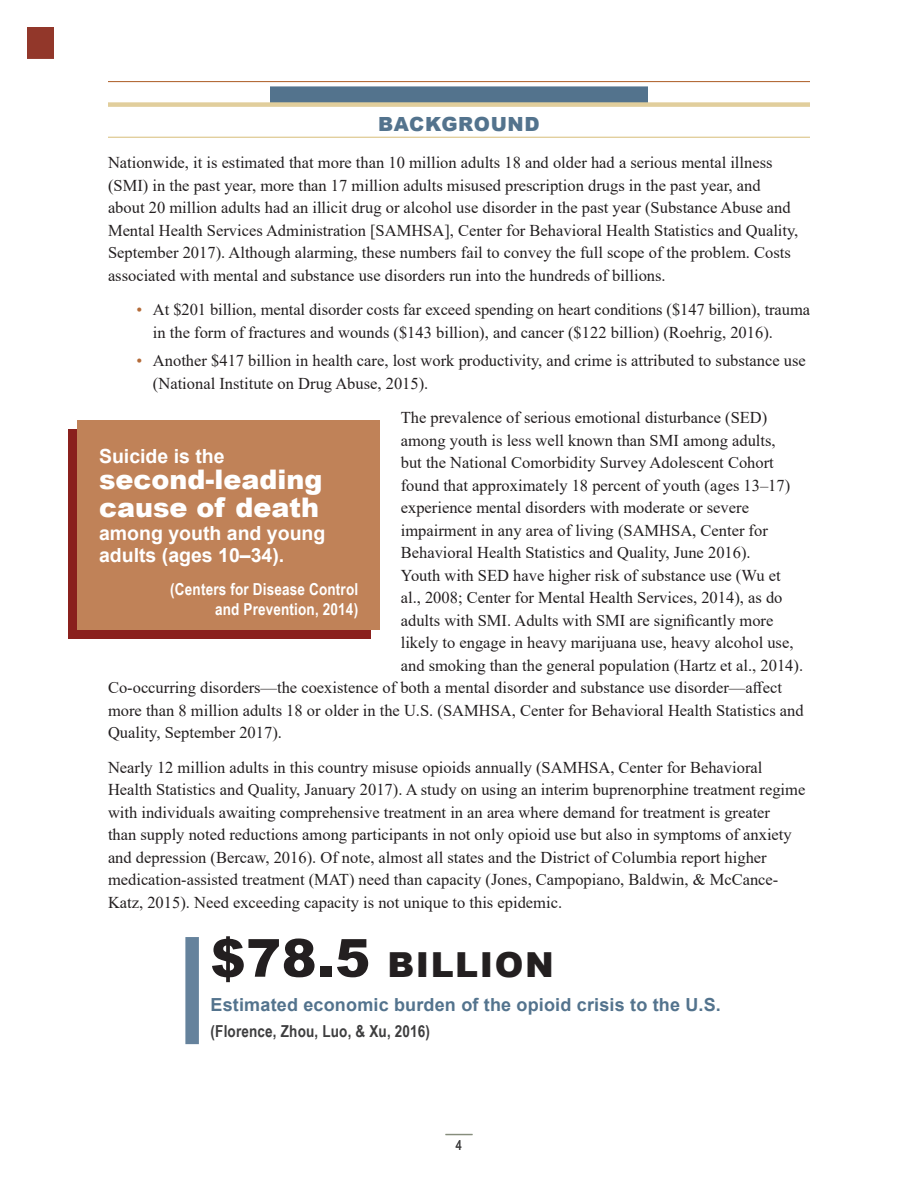
<style>
.page{position:relative;width:918px;height:1188px;background:#fff}
.page>*{position:absolute;margin:0;border:0;box-sizing:border-box;transform-origin:0 0}
.t1{font:900 34.5px "Arial";letter-spacing:.045em;color:#231f20}
.t2{font:900 27px "Arial";color:#fff}
.t3{font:700 19.5px "Arial";color:#fff}
.t4{font:900 19.5px "Arial";letter-spacing:.035em;color:#53738d}
.t5{font:700 18px "Arial";letter-spacing:.01em;color:#53738d}
.t6{font:16.5px/22.5px "Times New Roman";color:#231f20}
.t7{font:700 16.5px "Arial Narrow";letter-spacing:.01em;color:#fff}
.t8{font:700 16.5px "Arial Narrow";letter-spacing:.01em;color:#3e3e3f}
.t9{font:13.5px "Arial Narrow";color:#3e3e3f}
.s1{color:#b46c3a}
.s2{font-size:52.5px}
</style>
<div class="page">
<svg style="left:446px;top:1134px;width:26px;height:1px"></svg>
<hr style="left:108px;top:81px;width:702px;height:1px;background:#b46c3a">
<div style="left:68px;top:429px;width:303px;height:210px;background:#8a201d"></div>
<div style="left:77px;top:420px;width:303px;height:210px;background:#c08258"></div>
<div style="left:27px;top:27px;width:27px;height:31px;background:#92372a"></div>
<div style="left:185px;top:937px;width:14px;height:107px;background:#65829c"></div>
<hr style="left:108px;top:137px;width:702px;height:1px;background:#d7bd79">
<div style="left:270px;top:86px;width:378px;height:17px;background:#53738d"></div>
<div style="left:108px;top:102px;width:702px;height:5px;background:#e1ce9c"></div>
<h3 class="t4" style="left:378px;top:110px;width:163px">BACKGROUND</h3>
<p class="t6" style="left:108px;top:151px;width:692px">Nationwide, it is estimated that more than 10 million adults 18 and older had a serious mental illness (SMI) in the past year, more than 17 million adults misused prescription drugs in the past year, and about 20 million adults had an illicit drug or alcohol use disorder in the past year (Substance Abuse and Mental Health Services Administration [SAMHSA], Center for Behavioral Health Statistics and Quality, September 2017). Although alarming, these numbers fail to convey the full scope of the problem. Costs associated with mental and substance use disorders run into the hundreds of billions.</p>
<p class="t6" style="left:153px;top:298px;width:659px;text-indent:-16px"><span class="s1">•</span> At $201 billion, mental disorder costs far exceed spending on heart conditions ($147 billion), trauma in the form of fractures and wounds ($143 billion), and cancer ($122 billion) (Roehrig, 2016).</p>
<p class="t6" style="left:153px;top:349px;width:654px;text-indent:-16px"><span class="s1">•</span> Another $417 billion in health care, lost work productivity, and crime is attributed to substance use (National Institute on Drug Abuse, 2015).</p>
<p class="t6" style="left:401px;top:406px;width:376px">The prevalence of serious emotional disturbance (SED) among youth is less well known than SMI among adults,</p>
<p class="t3" style="left:99px;top:442px;width:127px">Suicide is the</p>
<p class="t6" style="left:401px;top:451px;width:375px">but the National Comorbidity Survey Adolescent Cohort</p>
<p class="t2" style="left:99px;top:459px;width:225px">second-leading</p>
<p class="t6" style="left:401px;top:474px;width:391px">found that approximately 18 percent of youth (ages 13–17)</p>
<p class="t2" style="left:99px;top:488px;width:222px">cause of death</p>
<p class="t6" style="left:401px;top:496px;width:350px">experience mental disorders with moderate or severe</p>
<p class="t3" style="left:99px;top:519px;width:228px">among youth and young</p>
<p class="t6" style="left:401px;top:519px;width:369px">impairment in any area of living (SAMHSA, Center for</p>
<p class="t3" style="left:99px;top:541px;width:187px">adults (ages 10–34).</p>
<p class="t6" style="left:401px;top:541px;width:381px">Behavioral Health Statistics and Quality, June 2016).<br>Youth with SED have higher risk of substance use (Wu et</p>
<p class="t7" style="left:170px;top:577px;width:189px">(Centers for Disease Control</p>
<p class="t6" style="left:401px;top:586px;width:383px">al., 2008; Center for Mental Health Services, 2014), as do</p>
<p class="t7" style="left:215px;top:596px;width:145px">and Prevention, 2014)</p>
<p class="t6" style="left:401px;top:609px;width:374px">adults with SMI. Adults with SMI are significantly more</p>
<p class="t6" style="left:401px;top:631px;width:394px">likely to engage in heavy marijuana use, heavy alcohol use,</p>
<p class="t6" style="left:401px;top:654px;width:404px">and smoking than the general population (Hartz et al., 2014).</p>
<p class="t6" style="left:108px;top:676px;width:675px">Co-occurring disorders—the coexistence of both a mental disorder and substance use disorder—affect</p>
<p class="t6" style="left:108px;top:699px;width:697px">more than 8 million adults 18 or older in the U.S. (SAMHSA, Center for Behavioral Health Statistics and</p>
<p class="t6" style="left:108px;top:721px;width:175px">Quality, September 2017).</p>
<p class="t6" style="left:108px;top:756px;width:699px">Nearly 12 million adults in this country misuse opioids annually (SAMHSA, Center for Behavioral Health Statistics and Quality, January 2017). A study on using an interim buprenorphine treatment regime with individuals awaiting comprehensive treatment in an area where demand for treatment is greater<br>than supply noted reductions among participants in not only opioid use but also in symptoms of anxiety and depression (Bercaw, 2016). Of note, almost all states and the District of Columbia report higher medication-assisted treatment (MAT) need than capacity (Jones, Campopiano, Baldwin, &amp; McCance-Katz, 2015). Need exceeding capacity is not unique to this epidemic.</p>
<p class="t1" style="left:211px;top:939px;width:345px"><span class="s2">$78.5</span> BILLION</p>
<p class="t5" style="left:211px;top:992px;width:512px">Estimated economic burden of the opioid crisis to the U.S.</p>
<p class="t8" style="left:211px;top:1018px;width:221px">(Florence, Zhou, Luo, &amp; Xu, 2016)</p>
<p class="t9" style="left:456px;top:1135px;width:8px">4</p>
</div>
